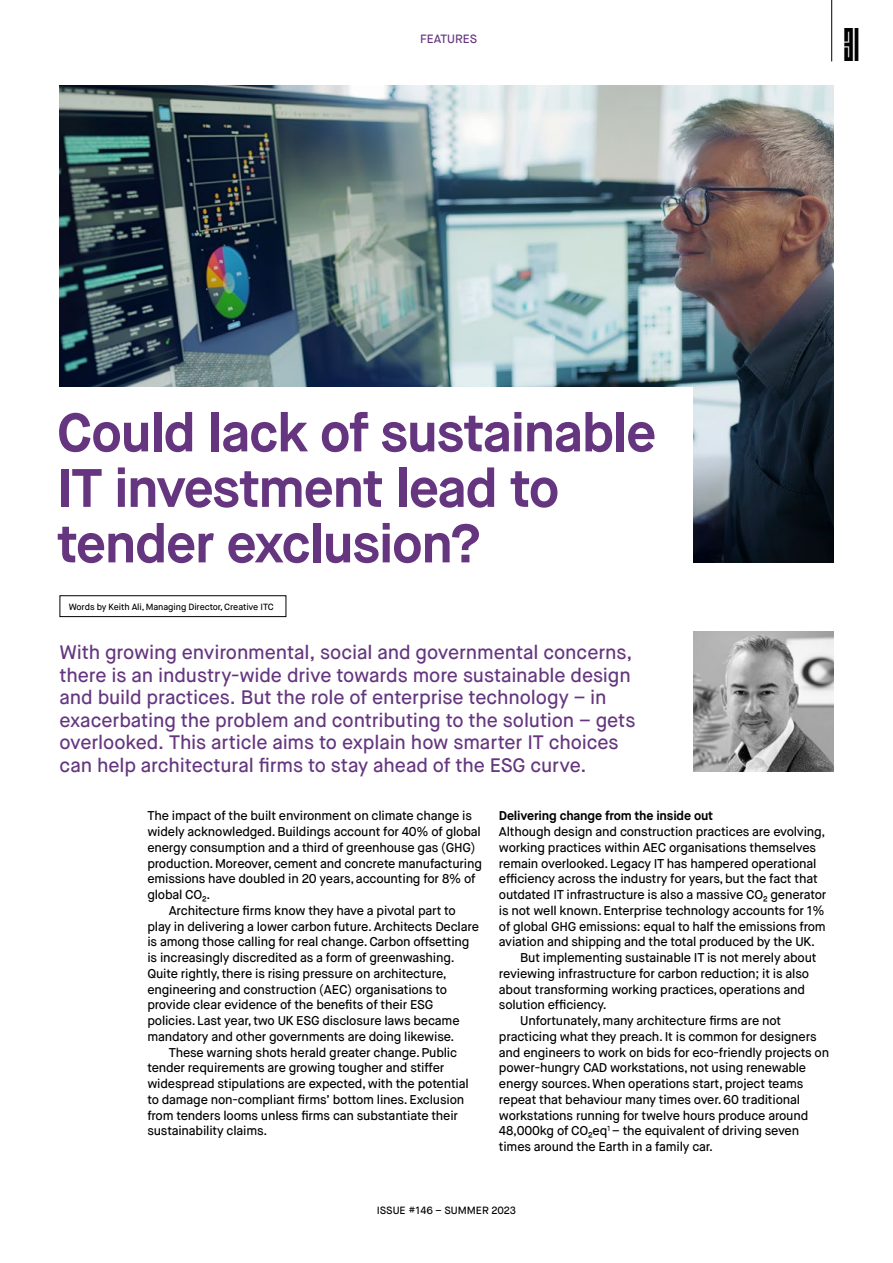
<style>
.page{position:relative;width:893px;height:1263px;background:#fff}
.page>*{position:absolute;margin:0;border:0;box-sizing:border-box;transform-origin:0 0}
.Large_Headers{font:700 54px "Maison Neue";letter-spacing:-.025em;color:#65367f}
.t1{font:33px "AT Numeric";color:#000}
.Intro_copy{font:500 19.5px/22.5px "Maison Neue";letter-spacing:-.01em;color:#65367f}
.Body_Text_-_para_ind{font:500 12.75px/15.8px "Maison Neue";letter-spacing:-.015em;color:#000}
.Body_Text_-_para_ind-2{font:700 12.75px "Maison Neue";letter-spacing:-.015em;color:#000}
.t2{font:500 12px "Maison Neue";color:#65367f}
.t3{font:500 10.5px "Maison Neue";color:#000}
.Image_caption{font:500 9px "Maison Neue";letter-spacing:-.01em;color:#000}
</style>
<div class="page">
<img style="left:60px;top:85px;width:773px;height:477px">
<div style="left:60px;top:595px;width:226px;height:22px;border:1px solid #000"></div>
<img style="left:693px;top:631px;width:140px;height:141px">
<div style="left:38px;top:387px;width:655px;height:196px;background:#fff"></div>
<hr style="left:831px;top:0;width:1px;height:61px;background:#000">
<p class="t2" style="left:420px;top:32px;width:59px">FEATURES</p>
<h2 class="t1" style="left:844px;top:31px;width:17px">31</h2>
<p class="Large_Headers" style="left:57px;top:398px;width:601px">Could lack of sustainable</p>
<p class="Large_Headers" style="left:57px;top:454px;width:504px">IT investment lead to</p>
<p class="Large_Headers" style="left:57px;top:509px;width:425px">tender exclusion?</p>
<p class="Image_caption" style="left:69px;top:601px;width:207px">Words by Keith Ali, Managing Director, Creative ITC</p>
<p class="Intro_copy" style="left:60px;top:641px;width:577px">With growing environmental, social and governmental concerns, there is an industry-wide drive towards more sustainable design and build practices. But the role of enterprise technology – in exacerbating the problem and contributing to the solution – gets overlooked. This article aims to explain how smarter IT choices</p>
<p class="Intro_copy" style="left:60px;top:754px;width:528px">can help architectural firms to stay ahead of the ESG curve.</p>
<p class="Body_Text_-_para_ind" style="left:147px;top:808px;width:336px">The impact of the built environment on climate change is widely acknowledged. Buildings account for 40% of global energy consumption and a third of greenhouse gas (GHG) production. Moreover, cement and concrete manufacturing emissions have doubled in 20 years, accounting for 8% of global CO₂.</p>
<p class="Body_Text_-_para_ind" style="left:147px;top:902px;width:333px;text-indent:21px">Architecture firms know they have a pivotal part to play in delivering a lower carbon future. Architects Declare is among those calling for real change. Carbon offsetting is increasingly discredited as a form of greenwashing.<br>Quite rightly, there is rising pressure on architecture, engineering and construction (AEC) organisations to provide clear evidence of the benefits of their ESG policies. Last year, two UK ESG disclosure laws became mandatory and other governments are doing likewise.</p>
<p class="Body_Text_-_para_ind" style="left:147px;top:1044px;width:323px;text-indent:21px">These warning shots herald greater change. Public tender requirements are growing tougher and stiffer widespread stipulations are expected, with the potential to damage non-compliant firms’ bottom lines. Exclusion from tenders looms unless firms can substantiate their sustainability claims.</p>
<p class="Body_Text_-_para_ind-2" style="left:499px;top:808px;width:216px">Delivering change from the inside out</p>
<p class="Body_Text_-_para_ind" style="left:499px;top:824px;width:329px">Although design and construction practices are evolving, working practices within AEC organisations themselves remain overlooked. Legacy IT has hampered operational efficiency across the industry for years, but the fact that outdated IT infrastructure is also a massive CO₂ generator is not well known. Enterprise technology accounts for 1% of global GHG emissions: equal to half the emissions from aviation and shipping and the total produced by the UK.</p>
<p class="Body_Text_-_para_ind" style="left:499px;top:950px;width:319px;text-indent:21px">But implementing sustainable IT is not merely about reviewing infrastructure for carbon reduction; it is also about transforming working practices, operations and solution efficiency.</p>
<p class="Body_Text_-_para_ind" style="left:499px;top:1013px;width:332px;text-indent:21px">Unfortunately, many architecture firms are not practicing what they preach. It is common for designers and engineers to work on bids for eco-friendly projects on power-hungry CAD workstations, not using renewable energy sources. When operations start, project teams repeat that behaviour many times over. 60 traditional workstations running for twelve hours produce around 48,000kg of CO₂eq<sup>1</sup> – the equivalent of driving seven times around the Earth in a family car.</p>
<p class="t3" style="left:377px;top:1204px;width:141px">ISSUE #146 – SUMMER 2023</p>
</div>
